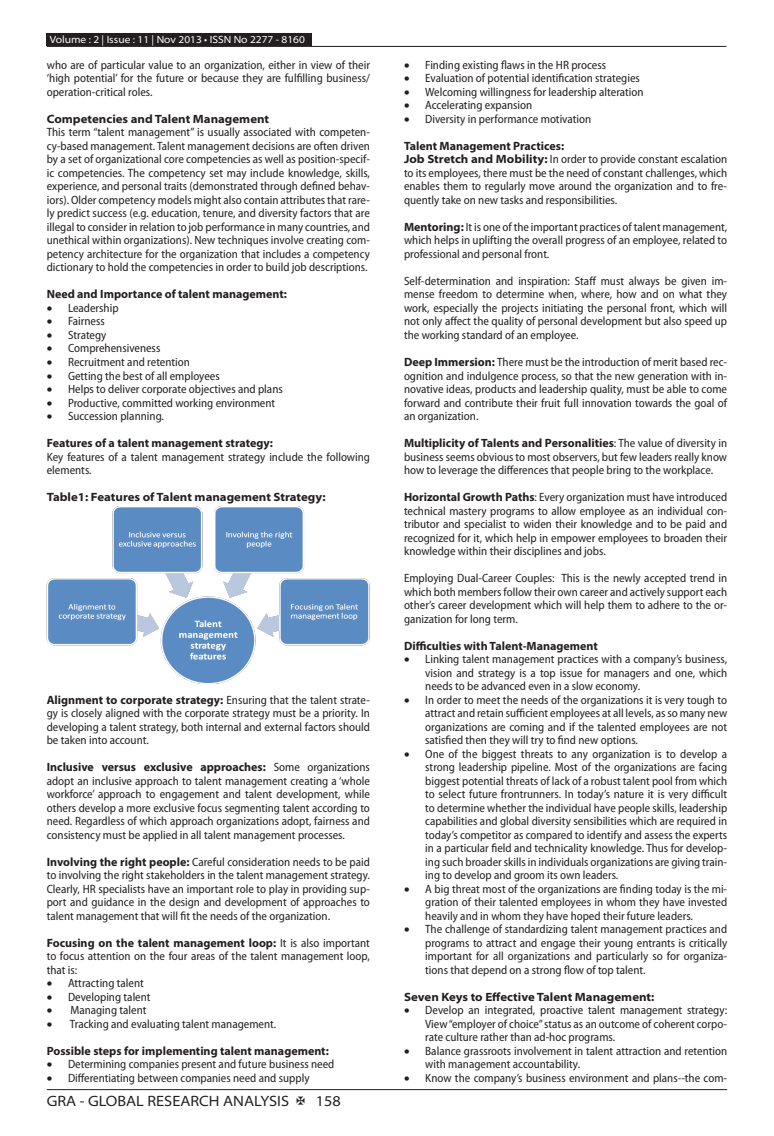
<style>
.page{position:relative;width:774px;height:1136px;background:#fff}
.page>*{position:absolute;margin:0;border:0;box-sizing:border-box;transform-origin:0 0}
.t1{font:semi-expanded 15px "Myriad Pro";color:#231f20}
.GRA_Body_Text{font:semi-condensed 12px/13.5px "Myriad Pro";color:#231f20;text-align:justify}
.GRA_Bullet{font:semi-condensed 12px/13.5px "Myriad Pro";color:#231f20;text-align:justify}
.GRA_Bold{font:700 12px "Myriad Pro";color:#231f20}
.GRA_Bold-2{font:700 semi-expanded 12px "Myriad Pro";color:#231f20}
.t2{font:semi-expanded 10.5px "Myriad Pro";color:#fff}
.s1{font-weight:700;font-stretch:normal}
.s2{font-weight:700;font-stretch:semi-expanded}
</style>
<div class="page">
<hr style="left:47px;top:1089px;width:680px;height:1px;background:#231f20">
<div style="left:47px;top:33px;width:265px;height:13px;background:#231f20"></div>
<hr style="left:47px;top:46px;width:679px;height:1px;background:#231f20">
<img style="left:47px;top:506px;width:322px;height:177px">
<p class="t2" style="left:50px;top:34px;width:257px">Volume : 2 | Issue : 11 | Nov 2013 • ISSN No 2277 - 8160</p>
<p class="GRA_Body_Text" style="left:47px;top:58px;width:325px">who are of particular value to an organization, either in view of their ‘high potential’ for the future or because they are fulfilling business/ operation-critical roles.</p>
<p class="GRA_Bold-2" style="left:47px;top:112px;width:224px">Competencies and Talent Management</p>
<p class="GRA_Body_Text" style="left:47px;top:126px;width:325px">This term “talent management” is usually associated with competen&shy;cy-based management. Talent management decisions are often driven by a set of organizational core competencies as well as position-specif&shy;ic competencies. The competency set may include knowledge, skills, experience, and personal traits (demonstrated through defined behav&shy;iors). Older competency models might also contain attributes that rare&shy;ly predict success (e.g. education, tenure, and diversity factors that are illegal to consider in relation to job performance in many countries, and unethical within organizations). New techniques involve creating com&shy;petency architecture for the organization that includes a competency dictionary to hold the competencies in order to build job descriptions.</p>
<p class="GRA_Bold" style="left:47px;top:286px;width:242px">Need and Importance of talent management:</p>
<p class="GRA_Bullet" style="left:47px;top:301px;width:73px">• Leadership</p>
<p class="GRA_Bullet" style="left:47px;top:315px;width:60px">• Fairness</p>
<p class="GRA_Bullet" style="left:47px;top:328px;width:61px">• Strategy</p>
<p class="GRA_Bullet" style="left:47px;top:342px;width:115px">• Comprehensiveness</p>
<p class="GRA_Bullet" style="left:47px;top:355px;width:145px">• Recruitment and retention</p>
<p class="GRA_Bullet" style="left:47px;top:369px;width:174px">• Getting the best of all employees</p>
<p class="GRA_Bullet" style="left:47px;top:382px;width:238px">• Helps to deliver corporate objectives and plans</p>
<p class="GRA_Bullet" style="left:47px;top:396px;width:230px">• Productive, committed working environment</p>
<p class="GRA_Bullet" style="left:47px;top:409px;width:119px">• Succession planning.</p>
<p class="GRA_Bold" style="left:47px;top:435px;width:228px">Features of a talent management strategy:</p>
<p class="GRA_Body_Text" style="left:47px;top:450px;width:325px">Key features of a talent management strategy include the following elements.</p>
<p class="GRA_Bold-2" style="left:47px;top:490px;width:280px">Table1: Features of Talent management Strategy:</p>
<p class="GRA_Body_Text" style="left:47px;top:693px;width:325px"><span class="s1">Alignment to corporate strategy:</span> Ensuring that the talent strate&shy;gy is closely aligned with the corporate strategy must be a priority. In developing a talent strategy, both internal and external factors should be taken into account.</p>
<p class="GRA_Body_Text" style="left:47px;top:760px;width:325px"><span class="s1">Inclusive versus exclusive approaches:</span> Some organizations adopt an inclusive approach to talent management creating a ‘whole workforce’ approach to engagement and talent development, while others develop a more exclusive focus segmenting talent according to need. Regardless of which approach organizations adopt, fairness and consistency must be applied in all talent management processes.</p>
<p class="GRA_Body_Text" style="left:47px;top:855px;width:325px"><span class="s1">Involving the right people:</span> Careful consideration needs to be paid to involving the right stakeholders in the talent management strategy.<br>Clearly, HR specialists have an important role to play in providing sup&shy;port and guidance in the design and development of approaches to talent management that will fit the needs of the organization.</p>
<p class="GRA_Body_Text" style="left:47px;top:936px;width:325px"><span class="s1">Focusing on the talent management loop:</span> It is also important to focus attention on the four areas of the talent management loop, that is:</p>
<p class="GRA_Bullet" style="left:47px;top:976px;width:99px">• Attracting talent</p>
<p class="GRA_Bullet" style="left:47px;top:990px;width:105px">• Developing talent</p>
<p class="GRA_Bullet" style="left:47px;top:1003px;width:101px">• Managing talent</p>
<p class="GRA_Bullet" style="left:47px;top:1017px;width:231px">• Tracking and evaluating talent management.</p>
<p class="GRA_Bold" style="left:47px;top:1042px;width:284px">Possible steps for implementing talent management:</p>
<p class="GRA_Bullet" style="left:47px;top:1057px;width:289px">• Determining companies present and future business need</p>
<p class="GRA_Bullet" style="left:47px;top:1071px;width:264px">• Differentiating between companies need and supply</p>
<p class="t1" style="left:47px;top:1092px;width:244px">GRA - GLOBAL RESEARCH ANALYSIS</p>
<p class="t1" style="left:316px;top:1092px;width:27px">158</p>
<p class="GRA_Bullet" style="left:404px;top:58px;width:204px">• Finding existing flaws in the HR process</p>
<p class="GRA_Bullet" style="left:404px;top:72px;width:237px">• Evaluation of potential identification strategies</p>
<p class="GRA_Bullet" style="left:404px;top:85px;width:241px">• Welcoming willingness for leadership alteration</p>
<p class="GRA_Bullet" style="left:404px;top:99px;width:130px">• Accelerating expansion</p>
<p class="GRA_Bullet" style="left:404px;top:112px;width:189px">• Diversity in performance motivation</p>
<p class="GRA_Bold" style="left:404px;top:138px;width:162px">Talent Management Practices:</p>
<p class="GRA_Body_Text" style="left:404px;top:153px;width:325px"><span class="s2">Job Stretch and Mobility:</span> In order to provide constant escalation to its employees, there must be the need of constant challenges, which enables them to regularly move around the organization and to fre&shy;quently take on new tasks and responsibilities.</p>
<p class="GRA_Body_Text" style="left:404px;top:220px;width:325px"><span class="s1">Mentoring:</span> It is one of the important practices of talent management, which helps in uplifting the overall progress of an employee, related to professional and personal front.</p>
<p class="GRA_Body_Text" style="left:404px;top:274px;width:325px">Self-determination and inspiration: Staff must always be given im&shy;mense freedom to determine when, where, how and on what they work, especially the projects initiating the personal front, which will not only affect the quality of personal development but also speed up the working standard of an employee.</p>
<p class="GRA_Body_Text" style="left:404px;top:355px;width:325px"><span class="s1">Deep Immersion:</span> There must be the introduction of merit based rec&shy;ognition and indulgence process, so that the new generation with in&shy;novative ideas, products and leadership quality, must be able to come forward and contribute their fruit full innovation towards the goal of an organization.</p>
<p class="GRA_Body_Text" style="left:404px;top:436px;width:325px"><span class="s1">Multiplicity of Talents and Personalities</span>: The value of diversity in business seems obvious to most observers, but few leaders really know how to leverage the differences that people bring to the workplace.</p>
<p class="GRA_Body_Text" style="left:404px;top:490px;width:325px"><span class="s1">Horizontal Growth Paths</span>: Every organization must have introduced technical mastery programs to allow employee as an individual con&shy;tributor and specialist to widen their knowledge and to be paid and recognized for it, which help in empower employees to broaden their knowledge within their disciplines and jobs.</p>
<p class="GRA_Body_Text" style="left:404px;top:571px;width:325px">Employing Dual-Career Couples: This is the newly accepted trend in which both members follow their own career and actively support each other’s career development which will help them to adhere to the or&shy;ganization for long term.</p>
<p class="GRA_Bold" style="left:404px;top:637px;width:195px">Difficulties with Talent-Management</p>
<p class="GRA_Bullet" style="left:425px;top:652px;width:303px;text-indent:-21px">• Linking talent management practices with a company’s business, vision and strategy is a top issue for managers and one, which needs to be advanced even in a slow economy.</p>
<p class="GRA_Bullet" style="left:425px;top:693px;width:303px;text-indent:-21px">• In order to meet the needs of the organizations it is very tough to attract and retain sufficient employees at all levels, as so many new organizations are coming and if the talented employees are not satisfied then they will try to find new options.</p>
<p class="GRA_Bullet" style="left:425px;top:747px;width:303px;text-indent:-21px">• One of the biggest threats to any organization is to develop a strong leadership pipeline. Most of the organizations are facing biggest potential threats of lack of a robust talent pool from which to select future frontrunners. In today’s nature it is very difficult to determine whether the individual have people skills, leadership capabilities and global diversity sensibilities which are required in today’s competitor as compared to identify and assess the experts in a particular field and technicality knowledge. Thus for develop&shy;ing such broader skills in individuals organizations are giving train&shy;ing to develop and groom its own leaders.</p>
<p class="GRA_Bullet" style="left:425px;top:882px;width:303px;text-indent:-21px">• A big threat most of the organizations are finding today is the mi&shy;gration of their talented employees in whom they have invested heavily and in whom they have hoped their future leaders.</p>
<p class="GRA_Bullet" style="left:425px;top:922px;width:303px;text-indent:-21px">• The challenge of standardizing talent management practices and programs to attract and engage their young entrants is critically important for all organizations and particularly so for organiza&shy;tions that depend on a strong flow of top talent.</p>
<p class="GRA_Bold-2" style="left:404px;top:989px;width:252px">Seven Keys to Effective Talent Management:</p>
<p class="GRA_Bullet" style="left:425px;top:1003px;width:303px;text-indent:-21px">• Develop an integrated, proactive talent management strategy:<br>View “employer of choice” status as an outcome of coherent corpo&shy;rate culture rather than ad-hoc programs.</p>
<p class="GRA_Bullet" style="left:425px;top:1044px;width:303px;text-indent:-21px">• Balance grassroots involvement in talent attraction and retention with management accountability.</p>
<p class="GRA_Bullet" style="left:404px;top:1071px;width:325px">• Know the company’s business environment and plans--the com-</p>
</div>
